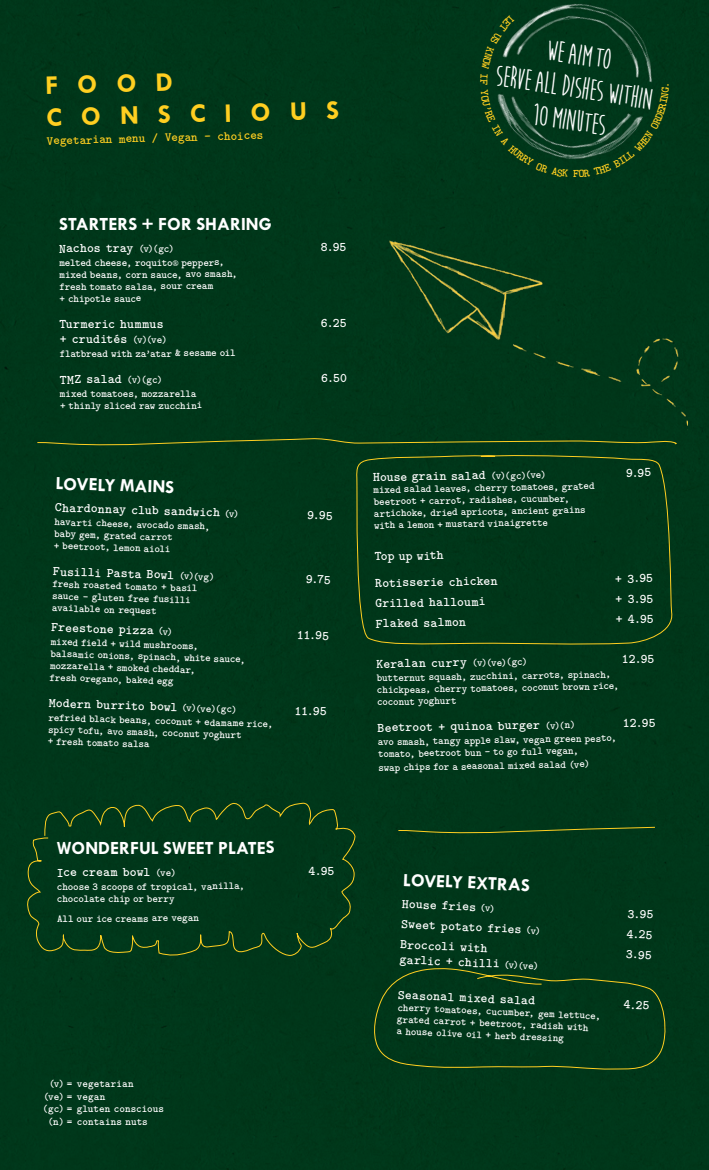
<style>
.page{position:relative;width:709px;height:1170px;background:#fff}
.page>*{position:absolute;margin:0;border:0;box-sizing:border-box;transform-origin:0 0}
.t1{font:700 30px/32.9px "Moon Flower";color:#fff;text-align:center}
.t2{font:700 27.12px/31.8px "Tw Cen";color:#ffcf21}
.t3{font:700 18.75px "Tw Cen";letter-spacing:-.005em;color:#fff}
.t4{font:700 13.12px/26.5px "LM Mono Lt 10";color:#fff}
.t5{font:700 13.12px "LM Mono Lt 10";letter-spacing:.02em;color:#fff}
.t6{font:700 12.5px "LM Mono Lt 10";color:#ffcf21}
.t7{font:700 10.62px/11.9px "LM Mono Lt 10";letter-spacing:-.02em;color:#fff}
.t8{font:700 10.62px "LM Mono Lt 10";color:#fff}
.t9{font:700 10.62px "LM Mono Lt 10";letter-spacing:.005em;color:#fff}
.s1{font-size:10.62px}
</style>
<div class="page">
<div style="left:0;top:0;width:709px;height:1169px;background:#00371a"></div>
<svg style="left:37px;top:438px;width:639px;height:8px"></svg>
<img style="left:389px;top:179px;width:298px;height:255px">
<svg style="left:374px;top:968px;width:292px;height:102px"></svg>
<svg style="left:356px;top:455px;width:317px;height:190px"></svg>
<svg style="left:27px;top:802px;width:329px;height:154px"></svg>
<svg style="left:398px;top:826px;width:257px;height:8px"></svg>
<img style="left:442px;top:4px;width:245px;height:211px">
<svg style="left:480px;top:15px;width:189px;height:162px"></svg>
<h2 class="t2" style="left:45px;top:69px;width:295px;rotate:-1deg">FOOD<br>CONSCIOUS</h2>
<p class="t6" style="left:46px;top:132px;width:218px;rotate:-2deg">Vegetarian menu / Vegan - choices</p>
<h1 class="t1" style="left:503px;top:26px;width:160px;rotate:9deg">we aim to<br>serve all dishes within<br>10 minutes</h1>
<h3 class="t3" style="left:59px;top:214px;width:214px">STARTERS + FOR SHARING</h3>
<p class="t4" style="left:59px;top:234px;width:117px">Nachos tray <span class="s1">(v)(gc)</span></p>
<p class="t4" style="left:321px;top:233px;width:27px">8.95</p>
<p class="t7" style="left:59px;top:256px;width:180px">melted cheese, roquito® peppers, mixed beans, corn sauce, avo smash, fresh tomato salsa, sour cream<br>+ chipotle sauce</p>
<p class="t4" style="left:60px;top:310px;width:106px">Turmeric hummus</p>
<p class="t4" style="left:321px;top:309px;width:27px">6.25</p>
<p class="t4" style="left:60px;top:325px;width:109px">+ crudités <span class="s1">(v)(ve)</span></p>
<p class="t7" style="left:60px;top:347px;width:178px">flatbread with za’atar &amp; sesame oil</p>
<p class="t5" style="left:60px;top:370px;width:104px">TMZ salad <span class="s1">(v)(gc)</span></p>
<p class="t4" style="left:321px;top:364px;width:27px">6.50</p>
<p class="t7" style="left:60px;top:387px;width:144px">mixed tomatoes, mozzarella + thinly sliced raw zucchini</p>
<h3 class="t3" style="left:56px;top:473px;width:120px;rotate:2deg">LOVELY MAINS</h3>
<p class="t4" style="left:55px;top:493px;width:186px;rotate:2deg">Chardonnay club sandwich <span class="s1">(v)</span></p>
<p class="t4" style="left:308px;top:501px;width:27px;rotate:2deg">9.95</p>
<p class="t7" style="left:55px;top:515px;width:157px;rotate:2deg">havarti cheese, avocado smash, baby gem, grated carrot<br>+ beetroot, lemon aioli</p>
<p class="t4" style="left:53px;top:557px;width:163px;rotate:2deg">Fusilli Pasta Bowl <span class="s1">(v)(vg)</span></p>
<p class="t4" style="left:306px;top:565px;width:26px;rotate:2deg">9.75</p>
<p class="t7" style="left:53px;top:577px;width:146px;rotate:2deg">fresh roasted tomato + basil sauce - gluten free fusilli available on request</p>
<p class="t4" style="left:52px;top:613px;width:123px;rotate:2deg">Freestone pizza <span class="s1">(v)</span></p>
<p class="t4" style="left:297px;top:620px;width:34px;rotate:2deg">11.95</p>
<p class="t7" style="left:51px;top:634px;width:197px;rotate:2deg">mixed field + wild mushrooms,<br>balsamic onions, spinach, white sauce, mozzarella + smoked cheddar,<br>fresh oregano, baked egg</p>
<p class="t4" style="left:49px;top:688px;width:190px;rotate:2deg">Modern burrito bowl <span class="s1">(v)(ve)(gc)</span></p>
<p class="t4" style="left:295px;top:696px;width:34px;rotate:2deg">11.95</p>
<p class="t7" style="left:49px;top:710px;width:226px;rotate:2deg">refried black beans, coconut + edamame rice, spicy tofu, avo smash, coconut yoghurt<br>+ fresh tomato salsa</p>
<p class="t4" style="left:373px;top:463px;width:175px;rotate:-1deg">House grain salad <span class="s1">(v)(gc)(ve)</span></p>
<p class="t4" style="left:626px;top:458px;width:27px;rotate:-1deg">9.95</p>
<p class="t7" style="left:373px;top:483px;width:223px;rotate:-1deg">mixed salad leaves, cherry tomatoes, grated beetroot + carrot, radishes, cucumber, artichoke, dried apricots, ancient grains with a lemon + mustard vinaigrette</p>
<p class="t4" style="left:374px;top:542px;width:124px;rotate:-1deg">Top up with<br>Rotisserie chicken</p>
<p class="t4" style="left:615px;top:564px;width:39px;rotate:-1deg">+ 3.95</p>
<p class="t4" style="left:375px;top:589px;width:112px;rotate:-1deg">Grilled halloumi</p>
<p class="t4" style="left:615px;top:585px;width:39px;rotate:-1deg">+ 3.95</p>
<p class="t4" style="left:375px;top:609px;width:92px;rotate:-1deg">Flaked salmon</p>
<p class="t4" style="left:615px;top:605px;width:39px;rotate:-1deg">+ 4.95</p>
<p class="t4" style="left:376px;top:649px;width:153px;rotate:-1deg">Keralan curry <span class="s1">(v)(ve)(gc)</span></p>
<p class="t4" style="left:621px;top:645px;width:34px;rotate:-1deg">12.95</p>
<p class="t7" style="left:376px;top:671px;width:244px;rotate:-1deg">butternut squash, zucchini, carrots, spinach, chickpeas, cherry tomatoes, coconut brown rice, coconut yoghurt</p>
<p class="t4" style="left:377px;top:713px;width:200px;rotate:-1deg">Beetroot + quinoa burger <span class="s1">(v)(n)</span></p>
<p class="t4" style="left:622px;top:709px;width:34px;rotate:-1deg">12.95</p>
<p class="t7" style="left:378px;top:735px;width:240px;rotate:-1deg">avo smash, tangy apple slaw, vegan green pesto, tomato, beetroot bun - to go full vegan,</p>
<p class="t7" style="left:378px;top:761px;width:213px;rotate:-1deg">swap chips for a seasonal mixed salad (ve)</p>
<h3 class="t3" style="left:57px;top:837px;width:220px">WONDERFUL SWEET PLATES</h3>
<p class="t4" style="left:57px;top:858px;width:121px">Ice cream bowl <span class="s1">(ve)</span></p>
<p class="t4" style="left:308px;top:857px;width:27px">4.95</p>
<p class="t7" style="left:57px;top:879px;width:189px">choose 3 scoops of tropical, vanilla, chocolate chip or berry</p>
<p class="t7" style="left:57px;top:911px;width:144px">All our ice creams are vegan</p>
<p class="t8" style="left:49px;top:1076px;width:86px">(v) = vegetarian</p>
<p class="t7" style="left:43px;top:1089px;width:64px">(ve) = vegan</p>
<p class="t8" style="left:43px;top:1101px;width:123px">(gc) = gluten conscious</p>
<p class="t9" style="left:48px;top:1113px;width:102px">(n) = contains nuts</p>
<h3 class="t3" style="left:404px;top:869px;width:128px;rotate:3deg">LOVELY EXTRAS</h3>
<p class="t4" style="left:402px;top:889px;width:76px;rotate:2deg">House fries</p>
<p class="t4" style="left:628px;top:899px;width:27px;rotate:2deg">3.95</p>
<p class="t4" style="left:401px;top:910px;width:122px;rotate:2deg">Sweet potato fries</p>
<p class="t4" style="left:627px;top:919px;width:28px;rotate:2deg">4.25</p>
<p class="t4" style="left:401px;top:930px;width:89px;rotate:2deg">Broccoli with</p>
<p class="t4" style="left:626px;top:940px;width:27px;rotate:2deg">3.95</p>
<p class="t4" style="left:400px;top:945px;width:102px;rotate:2deg">garlic + chilli</p>
<p class="t7" style="left:504px;top:957px;width:36px;rotate:3deg">(v)(ve)</p>
<p class="t4" style="left:398px;top:981px;width:139px;rotate:2deg">Seasonal mixed salad</p>
<p class="t7" style="left:398px;top:999px;width:205px;rotate:3deg">cherry tomatoes, cucumber, gem lettuce,</p>
<p class="t4" style="left:624px;top:990px;width:28px;rotate:2deg">4.25</p>
<p class="t7" style="left:397px;top:1011px;width:193px;rotate:3deg">grated carrot + beetroot, radish with a house olive oil + herb dressing</p>
</div>
